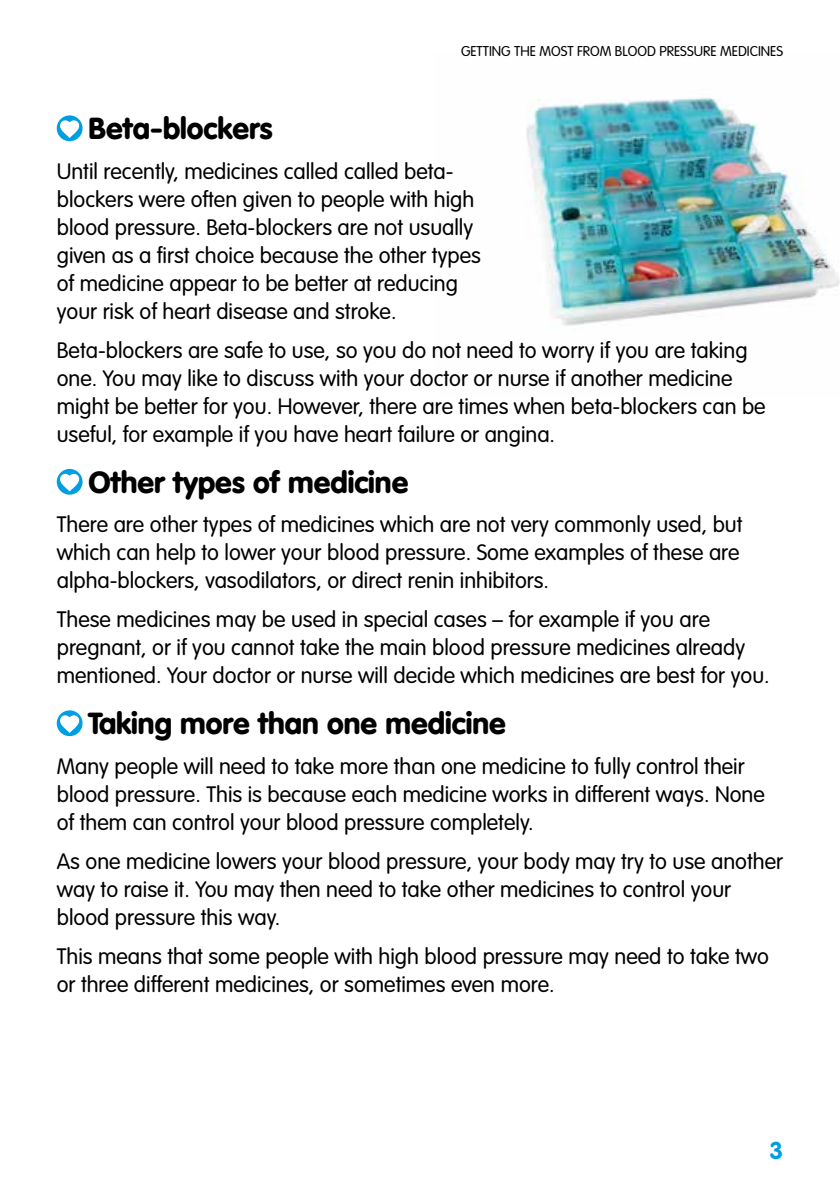
<style>
.page{position:relative;width:840px;height:1191px;background:#fff}
.page>*{position:absolute;margin:0;border:0;box-sizing:border-box;transform-origin:0 0}
.t1{font:900 30px "VAG Rounded";color:#000}
.t2{font:700 24px "VAG Rounded";color:#009fe3}
.t3{font:300 22px/28px "VAG Rounded";color:#000}
.t4{font:300 14px "VAG Rounded";color:#000}
</style>
<div class="page">
<img style="left:526px;top:97px;width:313px;height:229px">
<div style="left:57px;top:115px;width:25px;height:26px;background:#009fe3;border-radius:50%"></div>
<svg style="left:60px;top:120px;width:19px;height:18px"></svg>
<div style="left:57px;top:469px;width:25px;height:26px;background:#009fe3;border-radius:50%"></div>
<svg style="left:60px;top:473px;width:19px;height:18px"></svg>
<div style="left:57px;top:710px;width:25px;height:26px;background:#009fe3;border-radius:50%"></div>
<svg style="left:60px;top:714px;width:19px;height:19px"></svg>
<p class="t4" style="left:461px;top:43px;width:323px">GETTING THE MOST FROM BLOOD PRESSURE MEDICINES</p>
<h1 class="t1" style="left:88px;top:110px;width:185px">Beta-blockers</h1>
<p class="t3" style="left:57px;top:157px;width:425px">Until recently, medicines called called beta&shy;blockers were often given to people with high blood pressure. Beta-blockers are not usually given as a first choice because the other types of medicine appear to be better at reducing your risk of heart disease and stroke.</p>
<p class="t3" style="left:57px;top:336px;width:710px">Beta-blockers are safe to use, so you do not need to worry if you are taking one. You may like to discuss with your doctor or nurse if another medicine might be better for you. However, there are times when beta-blockers can be useful, for example if you have heart failure or angina.</p>
<h1 class="t1" style="left:88px;top:464px;width:321px">Other types of medicine</h1>
<p class="t3" style="left:57px;top:510px;width:686px">There are other types of medicines which are not very commonly used, but which can help to lower your blood pressure. Some examples of these are alpha-blockers, vasodilators, or direct renin inhibitors.</p>
<p class="t3" style="left:57px;top:605px;width:714px">These medicines may be used in special cases – for example if you are pregnant, or if you cannot take the main blood pressure medicines already mentioned. Your doctor or nurse will decide which medicines are best for you.</p>
<h1 class="t1" style="left:88px;top:705px;width:418px">Taking more than one medicine</h1>
<p class="t3" style="left:57px;top:751px;width:709px">Many people will need to take more than one medicine to fully control their blood pressure. This is because each medicine works in different ways. None of them can control your blood pressure completely.</p>
<p class="t3" style="left:57px;top:847px;width:727px">As one medicine lowers your blood pressure, your body may try to use another way to raise it. You may then need to take other medicines to control your blood pressure this way.</p>
<p class="t3" style="left:57px;top:942px;width:713px">This means that some people with high blood pressure may need to take two or three different medicines, or sometimes even more.</p>
<p class="t2" style="left:769px;top:1136px;width:15px">3</p>
</div>
